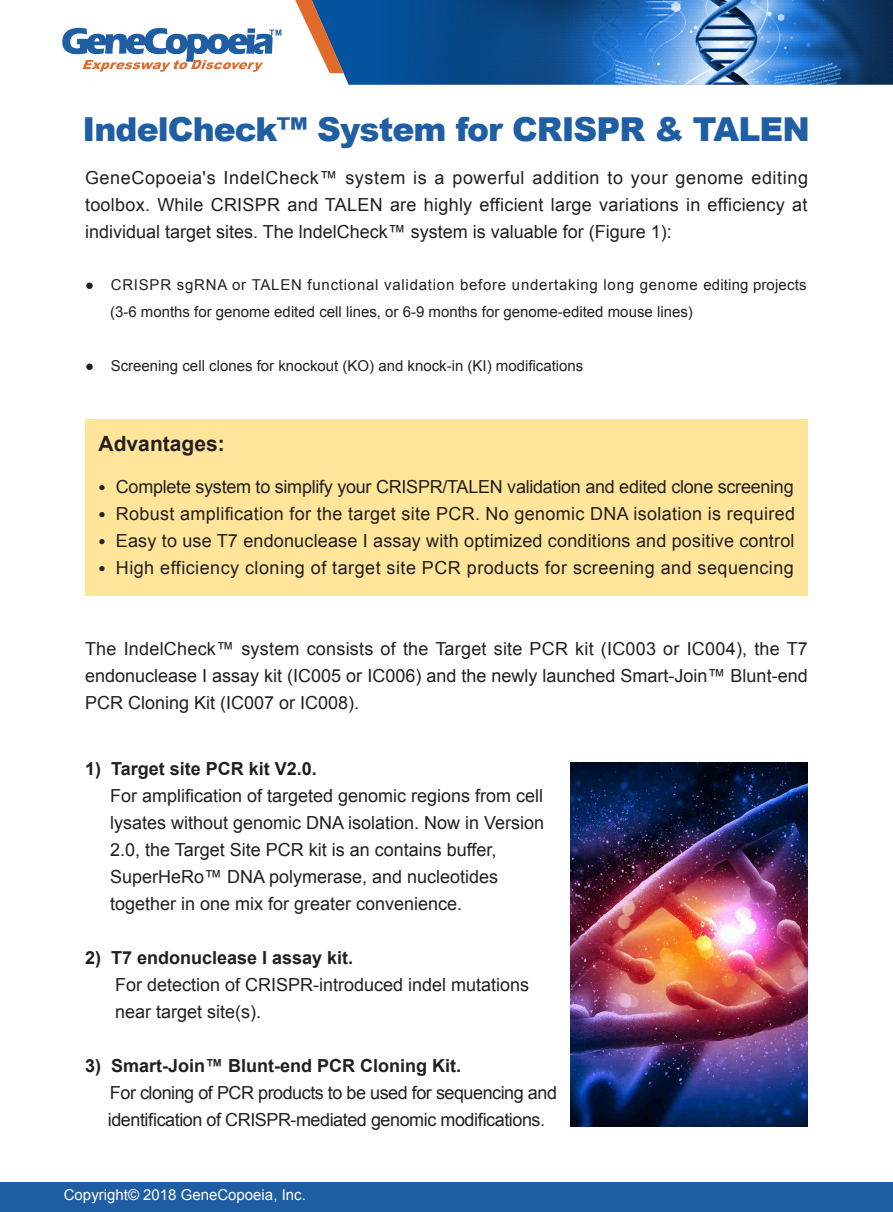
<style>
.page{position:relative;width:893px;height:1212px;background:#fff}
.page>*{position:absolute;margin:0;border:0;box-sizing:border-box;transform-origin:0 0}
.t1{font:900 33px "Arial";letter-spacing:-.025em;color:#205ea4}
.t2{font:700 21px "Arial";color:#231f20}
.t3{font:18px/27px "Arial";color:#231f20;text-align:justify}
.t4{font:18px "Arial";letter-spacing:-.025em;color:#231f20}
.t5{font:700 18px "Arial";color:#231f20}
.t6{font:18px "Arial";letter-spacing:.02em;color:#231f20}
.t7{font:18px "Arial";letter-spacing:.025em;color:#231f20}
.t8{font:15px "Arial";color:#231f20}
.t9{font:15px "Arial";letter-spacing:.05em;color:#231f20}
.t10{font:15px "Arial";color:#fff}
.s1{font-size:12px}
</style>
<div class="page">
<div style="left:0;top:1182px;width:893px;height:30px;background:#205ea4"></div>
<svg style="left:62px;top:28px;width:219px;height:44px"></svg>
<img style="left:330px;top:0;width:563px;height:85px">
<svg style="left:295px;top:0;width:49px;height:73px"></svg>
<div style="left:85px;top:419px;width:723px;height:177px;background:#ffe59a"></div>
<img style="left:571px;top:762px;width:237px;height:365px">
<p class="t1" style="left:82px;top:106px;width:729px">IndelCheck™ System for CRISPR &amp; TALEN</p>
<p class="t3" style="left:85px;top:165px;width:724px">GeneCopoeia's IndelCheck™ system is a powerful addition to your genome editing toolbox. While CRISPR and TALEN are highly efficient large variations in efficiency at individual target sites. The lndelCheck™ system is valuable for (Figure 1):</p>
<p class="t9" style="left:85px;top:275px;width:723px">● CRISPR sgRNA or TALEN functional validation before undertaking long genome editing projects</p>
<p class="t8" style="left:110px;top:302px;width:584px">(3-6 months for genome edited cell lines, or 6-9 months for genome-edited mouse lines)</p>
<p class="t8" style="left:85px;top:356px;width:500px">● Screening cell clones for knockout (KO) and knock-in (KI) modifications</p>
<p class="t2" style="left:99px;top:429px;width:128px">Advantages:</p>
<p class="t3" style="left:99px;top:474px;width:697px"><span class="s1">●</span> Complete system to simplify your CRISPR/TALEN validation and edited clone screening</p>
<p class="t6" style="left:99px;top:502px;width:698px"><span class="s1">●</span> Robust amplification for the target site PCR. No genomic DNA isolation is required</p>
<p class="t3" style="left:99px;top:528px;width:697px"><span class="s1">●</span> Easy to use T7 endonuclease I assay with optimized conditions and positive control</p>
<p class="t7" style="left:99px;top:556px;width:697px"><span class="s1">●</span> High efficiency cloning of target site PCR products for screening and sequencing</p>
<p class="t3" style="left:85px;top:636px;width:724px">The IndelCheck™ system consists of the Target site PCR kit (IC003 or IC004), the T7 endonuclease I assay kit (IC005 or IC006) and the newly launched Smart-Join™ Blunt-end PCR Cloning Kit (IC007 or IC008).</p>
<p class="t5" style="left:85px;top:756px;width:233px">1) Target site PCR kit V2.0.</p>
<p class="t3" style="left:110px;top:782px;width:435px">For amplification of targeted genomic regions from cell</p>
<p class="t3" style="left:110px;top:809px;width:436px">lysates without genomic DNA isolation. Now in Version</p>
<p class="t3" style="left:110px;top:836px;width:388px">2.0, the Target Site PCR kit is an contains buffer,</p>
<p class="t3" style="left:110px;top:863px;width:390px">SuperHeRo™ DNA polymerase, and nucleotides</p>
<p class="t3" style="left:110px;top:890px;width:354px">together in one mix for greater convenience.</p>
<p class="t5" style="left:85px;top:945px;width:270px">2) T7 endonuclease I assay kit.</p>
<p class="t3" style="left:115px;top:971px;width:416px">For detection of CRISPR-introduced indel mutations</p>
<p class="t3" style="left:115px;top:998px;width:148px">near target site(s).</p>
<p class="t5" style="left:85px;top:1053px;width:377px">3) Smart-Join™ Blunt-end PCR Cloning Kit.</p>
<p class="t4" style="left:110px;top:1080px;width:449px">For cloning of PCR products to be used for sequencing and</p>
<p class="t4" style="left:108px;top:1107px;width:439px">identification of CRISPR-mediated genomic modifications.</p>
<p class="t10" style="left:64px;top:1185px;width:244px">Copyright© 2018 GeneCopoeia, Inc.</p>
</div>
